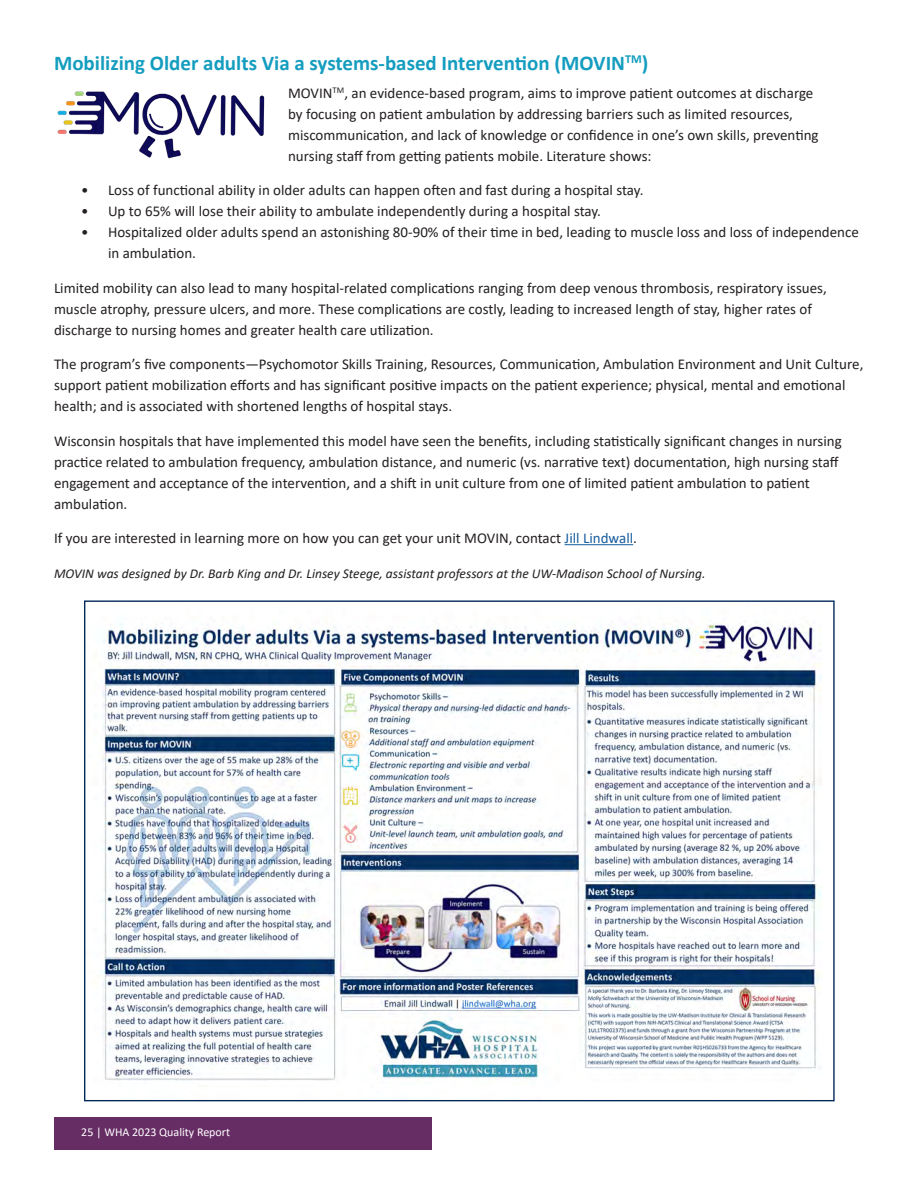
<style>
.page{position:relative;width:918px;height:1188px;background:#fff}
.page>*{position:absolute;margin:0;border:0;box-sizing:border-box;transform-origin:0 0}
.Subhead{font:700 21px "Calibri";color:#149dbf}
.Body_Copy{font:15px/21px "Calibri";color:#231f20}
.Body_Copy-2{font:italic 13.5px "Calibri";color:#231f20}
.t1{font:12px "Calibri";color:#fff}
.s1{color:#175d9e}
</style>
<div class="page">
<div style="left:54px;top:1118px;width:378px;height:32px;background:#662d64"></div>
<hr style="left:565px;top:544px;width:68px;height:1px;background:#175d9e">
<img style="left:57px;top:91px;width:208px;height:68px">
<img style="left:101px;top:621px;width:721px;height:460px">
<p class="Subhead" style="left:54px;top:48px;width:596px">Mobilizing Older adults Via a systems-based Intervention (MOVIN<sup>TM</sup>)</p>
<p class="Body_Copy" style="left:288px;top:82px;width:532px">MOVIN<sup>TM</sup>, an evidence-based program, aims to improve patient outcomes at discharge by focusing on patient ambulation by addressing barriers such as limited resources, miscommunication, and lack of knowledge or confidence in one’s own skills, preventing nursing staff from getting patients mobile. Literature shows:</p>
<p class="Body_Copy" style="left:81px;top:179px;width:564px">• Loss of functional ability in older adults can happen often and fast during a hospital stay.</p>
<p class="Body_Copy" style="left:81px;top:200px;width:522px">• Up to 65% will lose their ability to ambulate independently during a hospital stay.</p>
<p class="Body_Copy" style="left:108px;top:221px;width:753px;text-indent:-27px">• Hospitalized older adults spend an astonishing 80-90% of their time in bed, leading to muscle loss and loss of independence in ambulation.</p>
<p class="Body_Copy" style="left:54px;top:277px;width:774px">Limited mobility can also lead to many hospital-related complications ranging from deep venous thrombosis, respiratory issues, muscle atrophy, pressure ulcers, and more. These complications are costly, leading to increased length of stay, higher rates of discharge to nursing homes and greater health care utilization.</p>
<p class="Body_Copy" style="left:54px;top:353px;width:811px">The program’s five components—Psychomotor Skills Training, Resources, Communication, Ambulation Environment and Unit Culture, support patient mobilization efforts and has significant positive impacts on the patient experience; physical, mental and emotional health; and is associated with shortened lengths of hospital stays.</p>
<p class="Body_Copy" style="left:54px;top:430px;width:789px">Wisconsin hospitals that have implemented this model have seen the benefits, including statistically significant changes in nursing practice related to ambulation frequency, ambulation distance, and numeric (vs. narrative text) documentation, high nursing staff engagement and acceptance of the intervention, and a shift in unit culture from one of limited patient ambulation to patient ambulation.</p>
<p class="Body_Copy" style="left:54px;top:527px;width:585px">If you are interested in learning more on how you can get your unit MOVIN, contact <span class="s1">Jill Lindwall</span>.</p>
<p class="Body_Copy-2" style="left:54px;top:564px;width:653px">MOVIN was designed by Dr. Barb King and Dr. Linsey Steege, assistant professors at the UW-Madison School of Nursing.</p>
<p class="t1" style="left:81px;top:1124px;width:150px">25 | WHA 2023 Quality Report</p>
</div>
